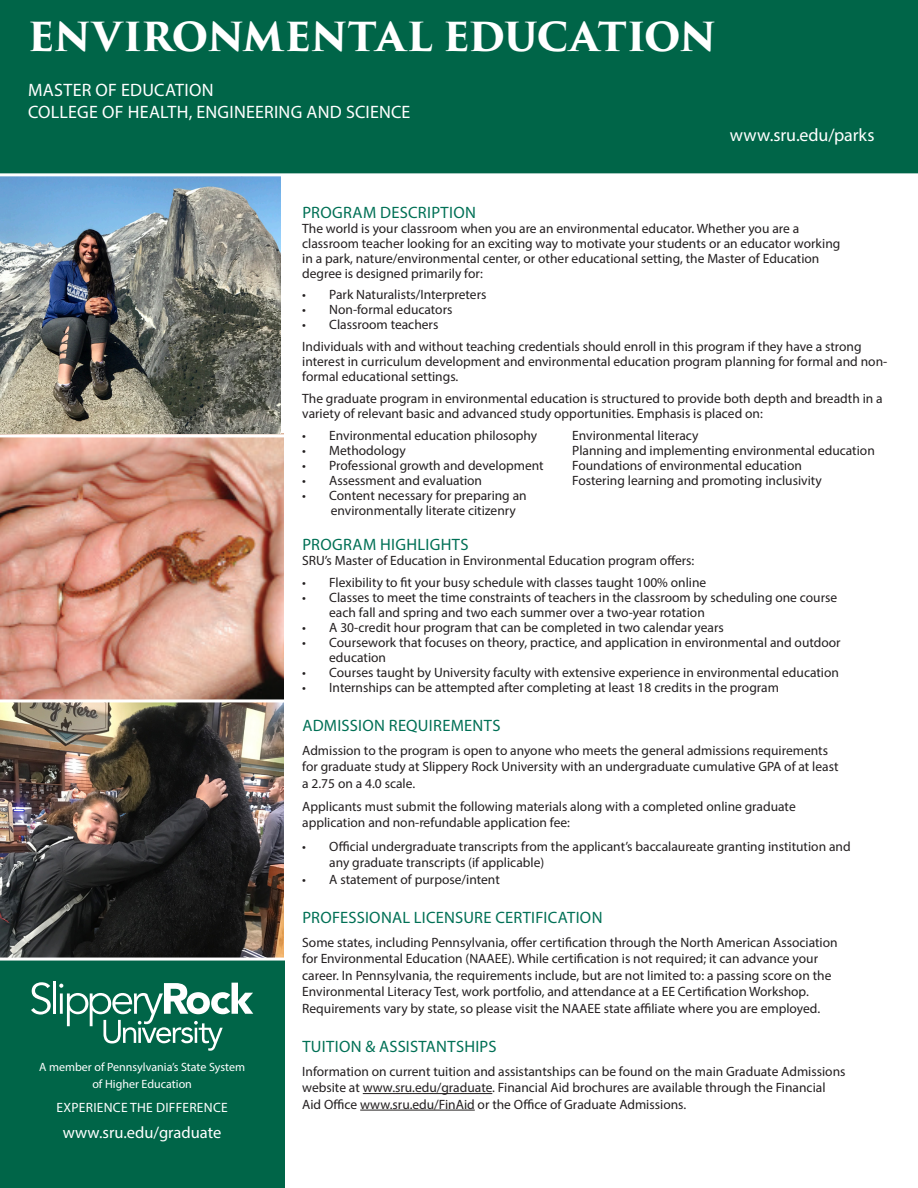
<style>
.page{position:relative;width:918px;height:1188px;background:#fff}
.page>*{position:absolute;margin:0;border:0;box-sizing:border-box;transform-origin:0 0}
.Department__Headlin{font:700 39px "Trajan Pro 3";letter-spacing:-.02em;color:#fff}
.Master_of_____Colle{font:18px "Myriad Pro";letter-spacing:.015em;color:#fff}
.Master_of_____Colle-2{font:18px "Myriad Pro";letter-spacing:-.005em;color:#fff}
.Curriculum__Headlin{font:16.5px "Myriad Pro";letter-spacing:.015em;color:#007055}
.t1{font:16.5px "Myriad Pro";color:#fff}
.Program_Description{font:16.5px "Myriad Pro";letter-spacing:.02em;color:#007055}
.Admission_Requireme{font:16.5px "Myriad Pro";letter-spacing:.02em;color:#007055}
.Admission_Requireme-2{font:13.5px/16.5px "Myriad Pro";color:#231f20}
.t2{font:13.5px "Myriad Pro";letter-spacing:.02em;color:#fff}
.t3{font:12px/16.5px "Myriad Pro";color:#fff;text-align:center}
</style>
<div class="page">
<div style="left:0;top:0;width:918px;height:173px;background:#006548"></div>
<div style="left:0;top:959px;width:284px;height:229px;background:#006548"></div>
<svg style="left:31px;top:982px;width:20px;height:33px"></svg>
<hr style="left:53px;top:981px;width:3px;height:33px;background:#fff">
<svg style="left:59px;top:983px;width:194px;height:68px"></svg>
<img style="left:0;top:702px;width:284px;height:256px">
<hr style="left:363px;top:1093px;width:129px;height:1px;background:#231f20">
<hr style="left:360px;top:1110px;width:115px;height:1px;background:#231f20">
<img style="left:0;top:433px;width:284px;height:266px">
<img style="left:0;top:176px;width:280px;height:257px">
<hr style="left:0;top:434px;width:293px;height:3px;background:#fff">
<hr style="left:0;top:958px;width:293px;height:3px;background:#fff">
<p class="Department__Headlin" style="left:28px;top:8px;width:690px">ENVIRONMENTAL EDUCATION</p>
<p class="Master_of_____Colle" style="left:28px;top:79px;width:187px">MASTER OF EDUCATION</p>
<p class="Master_of_____Colle" style="left:28px;top:101px;width:384px">COLLEGE OF HEALTH, ENGINEERING AND SCIENCE</p>
<p class="Master_of_____Colle-2" style="left:730px;top:124px;width:146px">www.sru.edu/parks</p>
<p class="t3" style="left:39px;top:1059px;width:207px">A member of Pennsylvania’s State System of Higher Education</p>
<p class="t2" style="left:57px;top:1099px;width:173px">EXPERIENCE THE DIFFERENCE</p>
<p class="t1" style="left:63px;top:1123px;width:160px">www.sru.edu/graduate</p>
<p class="Program_Description" style="left:302px;top:202px;width:175px">PROGRAM DESCRIPTION</p>
<p class="Admission_Requireme-2" style="left:302px;top:220px;width:540px;line-height:15px">The world is your classroom when you are an environmental educator. Whether you are a classroom teacher looking for an exciting way to motivate your students or an educator working in a park, nature/environmental center, or other educational setting, the Master of Education degree is designed primarily for:</p>
<p class="Admission_Requireme-2" style="left:302px;top:286px;width:186px">• Park Naturalists/Interpreters</p>
<p class="Admission_Requireme-2" style="left:302px;top:301px;width:152px">• Non-formal educators</p>
<p class="Admission_Requireme-2" style="left:302px;top:316px;width:138px">• Classroom teachers</p>
<p class="Admission_Requireme-2" style="left:302px;top:339px;width:587px;line-height:15px">Individuals with and without teaching credentials should enroll in this program if they have a strong interest in curriculum development and environmental education program planning for formal and non&shy;formal educational settings.</p>
<p class="Admission_Requireme-2" style="left:302px;top:391px;width:582px;line-height:15px">The graduate program in environmental education is structured to provide both depth and breadth in a variety of relevant basic and advanced study opportunities. Emphasis is placed on:</p>
<p class="Admission_Requireme-2" style="left:302px;top:427px;width:237px">• Environmental education philosophy</p>
<p class="Admission_Requireme-2" style="left:572px;top:427px;width:128px">Environmental literacy</p>
<p class="Admission_Requireme-2" style="left:302px;top:442px;width:105px">• Methodology</p>
<p class="Admission_Requireme-2" style="left:572px;top:442px;width:304px">Planning and implementing environmental education</p>
<p class="Admission_Requireme-2" style="left:302px;top:457px;width:243px">• Professional growth and development</p>
<p class="Admission_Requireme-2" style="left:572px;top:457px;width:231px">Foundations of environmental education</p>
<p class="Admission_Requireme-2" style="left:302px;top:472px;width:181px">• Assessment and evaluation</p>
<p class="Admission_Requireme-2" style="left:572px;top:472px;width:251px">Fostering learning and promoting inclusivity</p>
<p class="Admission_Requireme-2" style="left:302px;top:487px;width:226px">• Content necessary for preparing an</p>
<p class="Admission_Requireme-2" style="left:331px;top:502px;width:187px">environmentally literate citizenry</p>
<p class="Admission_Requireme" style="left:302px;top:534px;width:168px">PROGRAM HIGHLIGHTS</p>
<p class="Admission_Requireme-2" style="left:302px;top:552px;width:394px">SRU’s Master of Education in Environmental Education program offers:</p>
<p class="Admission_Requireme-2" style="left:302px;top:574px;width:406px">• Flexibility to fit your busy schedule with classes taught 100% online</p>
<p class="Admission_Requireme-2" style="left:329px;top:589px;width:510px;line-height:15px;text-indent:-27px">• Classes to meet the time constraints of teachers in the classroom by scheduling one course each fall and spring and two each summer over a two-year rotation</p>
<p class="Admission_Requireme-2" style="left:302px;top:619px;width:423px">• A 30-credit hour program that can be completed in two calendar years</p>
<p class="Admission_Requireme-2" style="left:329px;top:634px;width:513px;line-height:15px;text-indent:-27px">• Coursework that focuses on theory, practice, and application in environmental and outdoor education</p>
<p class="Admission_Requireme-2" style="left:302px;top:664px;width:538px">• Courses taught by University faculty with extensive experience in environmental education</p>
<p class="Admission_Requireme-2" style="left:302px;top:679px;width:478px">• Internships can be attempted after completing at least 18 credits in the program</p>
<p class="Curriculum__Headlin" style="left:302px;top:716px;width:200px">ADMISSION REQUIREMENTS</p>
<p class="Admission_Requireme-2" style="left:302px;top:742px;width:538px">Admission to the program is open to anyone who meets the general admissions requirements for graduate study at Slippery Rock University with an undergraduate cumulative GPA of at least a 2.75 on a 4.0 scale.</p>
<p class="Admission_Requireme-2" style="left:302px;top:798px;width:495px">Applicants must submit the following materials along with a completed online graduate application and non-refundable application fee:</p>
<p class="Admission_Requireme-2" style="left:329px;top:838px;width:523px;text-indent:-27px">• Official undergraduate transcripts from the applicant’s baccalaureate granting institution and any graduate transcripts (if applicable)</p>
<p class="Admission_Requireme-2" style="left:302px;top:871px;width:199px">• A statement of purpose/intent</p>
<p class="Curriculum__Headlin" style="left:302px;top:908px;width:302px">PROFESSIONAL LICENSURE CERTIFICATION</p>
<p class="Admission_Requireme-2" style="left:302px;top:934px;width:537px">Some states, including Pennsylvania, offer certification through the North American Association for Environmental Education (NAAEE). While certification is not required; it can advance your career. In Pennsylvania, the requirements include, but are not limited to: a passing score on the Environmental Literacy Test, work portfolio, and attendance at a EE Certification Workshop.<br>Requirements vary by state, so please visit the NAAEE state affiliate where you are employed.</p>
<p class="Curriculum__Headlin" style="left:302px;top:1037px;width:196px">TUITION &amp; ASSISTANTSHIPS</p>
<p class="Admission_Requireme-2" style="left:302px;top:1063px;width:545px">Information on current tuition and assistantships can be found on the main Graduate Admissions website at www.sru.edu/graduate. Financial Aid brochures are available through the Financial<br>Aid Office www.sru.edu/FinAid or the Office of Graduate Admissions.</p>
</div>
